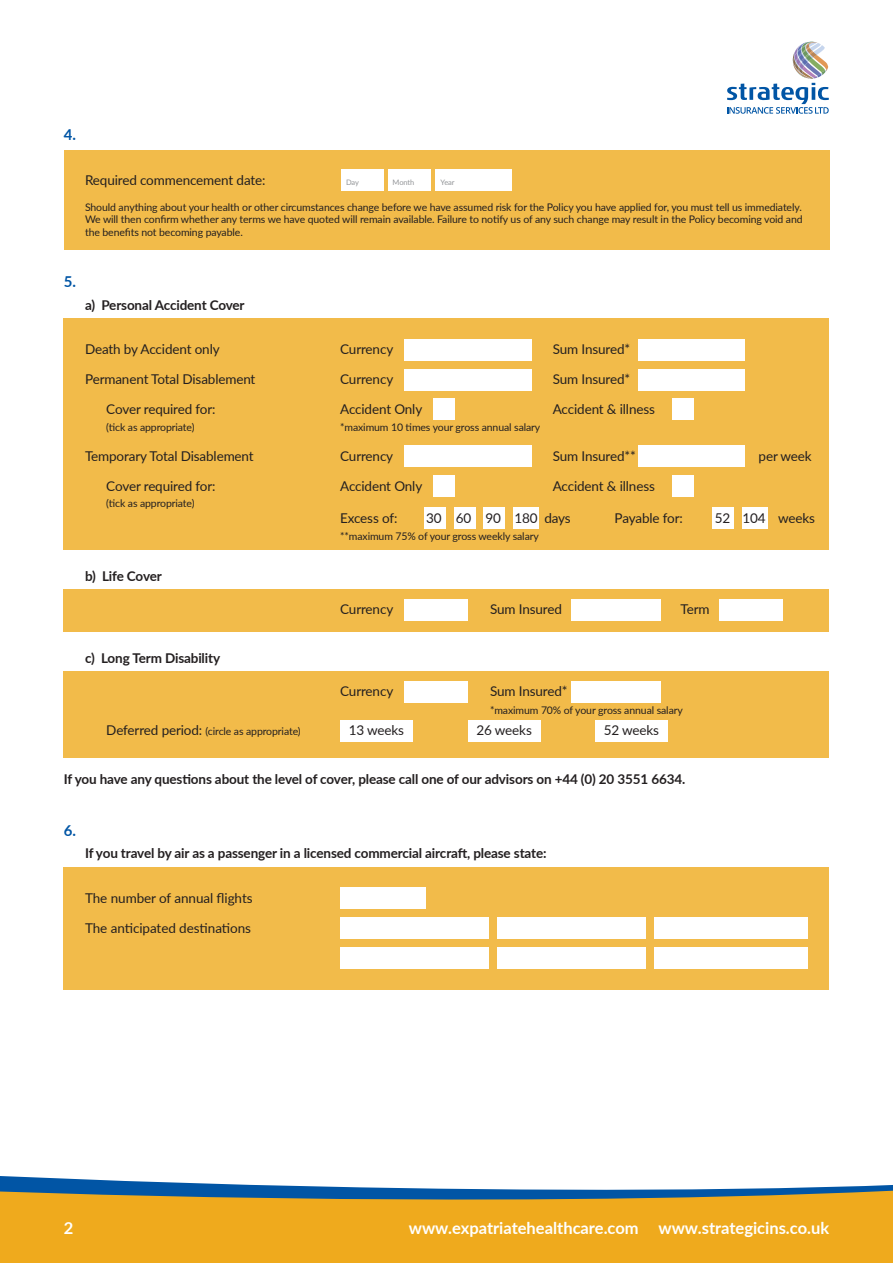
<style>
.page{position:relative;width:893px;height:1263px;background:#fff}
.page>*{position:absolute;margin:0;border:0;box-sizing:border-box;transform-origin:0 0}
.t1{font:700 16.5px "Lato";color:#fff}
.t2{font:700 15px "Lato";color:#0155a5}
.t3{font:13.5px "Lato";letter-spacing:-.01em;color:#231f20}
.t4{font:700 13.5px "Lato";letter-spacing:-.01em;color:#231f20}
.t5{font:10.5px/12.6px "Lato";letter-spacing:-.01em;color:#231f20;text-align:justify}
.t6{font:7.5px "Lato";letter-spacing:-.015em;color:#939598}
.s1{font-size:13.5px}
</style>
<div class="page">
<div style="left:64px;top:318px;width:765px;height:232px;background:#f2bb4a"></div>
<svg style="left:0;top:1176px;width:893px;height:87px;fill:#efaa1d"></svg>
<div style="left:64px;top:150px;width:766px;height:99px;background:#f2bb4a"></div>
<div style="left:341px;top:169px;width:43px;height:21px;background:#fff"></div>
<div style="left:388px;top:169px;width:43px;height:21px;background:#fff"></div>
<div style="left:435px;top:169px;width:76px;height:21px;background:#fff"></div>
<div style="left:404px;top:339px;width:127px;height:21px;background:#fff"></div>
<div style="left:638px;top:339px;width:106px;height:21px;background:#fff"></div>
<div style="left:404px;top:369px;width:127px;height:21px;background:#fff"></div>
<div style="left:638px;top:369px;width:106px;height:21px;background:#fff"></div>
<div style="left:434px;top:399px;width:21px;height:21px;background:#fff"></div>
<div style="left:672px;top:399px;width:21px;height:21px;background:#fff"></div>
<div style="left:404px;top:445px;width:127px;height:22px;background:#fff"></div>
<div style="left:638px;top:445px;width:106px;height:22px;background:#fff"></div>
<div style="left:434px;top:475px;width:21px;height:21px;background:#fff"></div>
<div style="left:672px;top:475px;width:21px;height:21px;background:#fff"></div>
<div style="left:424px;top:507px;width:21px;height:21px;background:#fff"></div>
<div style="left:454px;top:507px;width:21px;height:21px;background:#fff"></div>
<div style="left:484px;top:507px;width:21px;height:21px;background:#fff"></div>
<div style="left:513px;top:507px;width:26px;height:21px;background:#fff"></div>
<div style="left:712px;top:507px;width:21px;height:21px;background:#fff"></div>
<div style="left:742px;top:507px;width:25px;height:21px;background:#fff"></div>
<div style="left:64px;top:589px;width:765px;height:42px;background:#f2bb4a"></div>
<div style="left:64px;top:671px;width:765px;height:86px;background:#f2bb4a"></div>
<div style="left:404px;top:600px;width:64px;height:21px;background:#fff"></div>
<div style="left:571px;top:600px;width:90px;height:21px;background:#fff"></div>
<div style="left:404px;top:681px;width:64px;height:22px;background:#fff"></div>
<div style="left:571px;top:681px;width:90px;height:22px;background:#fff"></div>
<div style="left:719px;top:600px;width:63px;height:21px;background:#fff"></div>
<div style="left:64px;top:867px;width:765px;height:122px;background:#f2bb4a"></div>
<div style="left:340px;top:887px;width:85px;height:22px;background:#fff"></div>
<div style="left:340px;top:917px;width:149px;height:21px;background:#fff"></div>
<div style="left:497px;top:917px;width:149px;height:21px;background:#fff"></div>
<div style="left:655px;top:917px;width:153px;height:21px;background:#fff"></div>
<div style="left:340px;top:947px;width:149px;height:21px;background:#fff"></div>
<div style="left:497px;top:947px;width:149px;height:21px;background:#fff"></div>
<div style="left:655px;top:947px;width:153px;height:21px;background:#fff"></div>
<div style="left:340px;top:720px;width:73px;height:21px;background:#fff"></div>
<div style="left:468px;top:720px;width:72px;height:21px;background:#fff"></div>
<div style="left:595px;top:720px;width:73px;height:21px;background:#fff"></div>
<svg style="left:727px;top:42px;width:102px;height:72px"></svg>
<h2 class="t2" style="left:64px;top:123px;width:14px">4.</h2>
<p class="t3" style="left:85px;top:171px;width:182px">Required commencement date:</p>
<p class="t6" style="left:346px;top:177px;width:14px">Day</p>
<p class="t6" style="left:393px;top:177px;width:23px">Month</p>
<p class="t6" style="left:441px;top:177px;width:16px">Year</p>
<p class="t5" style="left:85px;top:200px;width:719px">Should anything about your health or other circumstances change before we have assumed risk for the Policy you have applied for, you must tell us immediately.<br>We will then confirm whether any terms we have quoted will remain available. Failure to notify us of any such change may result in the Policy becoming void and the benefits not becoming payable.</p>
<h2 class="t2" style="left:64px;top:271px;width:14px">5.</h2>
<p class="t4" style="left:85px;top:295px;width:161px">a) Personal Accident Cover</p>
<p class="t3" style="left:85px;top:340px;width:136px">Death by Accident only</p>
<p class="t3" style="left:340px;top:340px;width:55px">Currency</p>
<p class="t3" style="left:553px;top:340px;width:79px">Sum Insured*</p>
<p class="t3" style="left:85px;top:370px;width:172px">Permanent Total Disablement</p>
<p class="t3" style="left:340px;top:370px;width:55px">Currency</p>
<p class="t3" style="left:553px;top:370px;width:79px">Sum Insured*</p>
<p class="t3" style="left:106px;top:400px;width:111px">Cover required for:</p>
<p class="t3" style="left:340px;top:400px;width:84px">Accident Only</p>
<p class="t3" style="left:553px;top:400px;width:104px">Accident &amp; illness</p>
<p class="t5" style="left:106px;top:420px;width:90px">(tick as appropriate)</p>
<p class="t5" style="left:340px;top:420px;width:202px">*maximum 10 times your gross annual salary</p>
<p class="t3" style="left:85px;top:446px;width:170px">Temporary Total Disablement</p>
<p class="t3" style="left:340px;top:446px;width:55px">Currency</p>
<p class="t3" style="left:553px;top:446px;width:85px">Sum Insured**</p>
<p class="t3" style="left:759px;top:446px;width:55px">per week</p>
<p class="t3" style="left:106px;top:476px;width:111px">Cover required for:</p>
<p class="t3" style="left:340px;top:476px;width:84px">Accident Only</p>
<p class="t3" style="left:553px;top:476px;width:104px">Accident &amp; illness</p>
<p class="t5" style="left:106px;top:497px;width:90px">(tick as appropriate)</p>
<p class="t3" style="left:340px;top:509px;width:59px">Excess of:</p>
<p class="t3" style="left:426px;top:509px;width:146px">30 60 90 180 days</p>
<p class="t3" style="left:615px;top:509px;width:70px">Payable for:</p>
<p class="t3" style="left:715px;top:509px;width:102px">52 104 weeks</p>
<p class="t5" style="left:340px;top:529px;width:200px">**maximum 75% of your gross weekly salary</p>
<p class="t4" style="left:85px;top:566px;width:78px">b) Life Cover</p>
<p class="t3" style="left:340px;top:599px;width:55px">Currency</p>
<p class="t3" style="left:490px;top:599px;width:73px">Sum Insured</p>
<p class="t3" style="left:681px;top:599px;width:31px">Term</p>
<p class="t4" style="left:85px;top:648px;width:137px">c) Long Term Disability</p>
<p class="t3" style="left:340px;top:681px;width:55px">Currency</p>
<p class="t3" style="left:490px;top:681px;width:79px">Sum Insured*</p>
<p class="t5" style="left:490px;top:703px;width:194px">*maximum 70% of your gross annual salary</p>
<p class="t5" style="left:106px;top:724px;width:196px"><span class="s1">Deferred period:</span> (circle as appropriate)</p>
<p class="t3" style="left:349px;top:720px;width:57px">13 weeks</p>
<p class="t3" style="left:476px;top:720px;width:57px">26 weeks</p>
<p class="t3" style="left:604px;top:720px;width:57px">52 weeks</p>
<p class="t4" style="left:64px;top:769px;width:623px">If you have any questions about the level of cover, please call one of our advisors on +44 (0) 20 3551 6634.</p>
<h2 class="t2" style="left:64px;top:819px;width:14px">6.</h2>
<p class="t4" style="left:85px;top:843px;width:463px">If you travel by air as a passenger in a licensed commercial aircraft, please state:</p>
<p class="t3" style="left:85px;top:888px;width:169px">The number of annual flights</p>
<p class="t3" style="left:85px;top:918px;width:167px">The anticipated destinations</p>
<h1 class="t1" style="left:64px;top:1215px;width:11px">2</h1>
<h1 class="t1" style="left:409px;top:1215px;width:422px">www.expatriatehealthcare.com www.strategicins.co.uk</h1>
</div>
